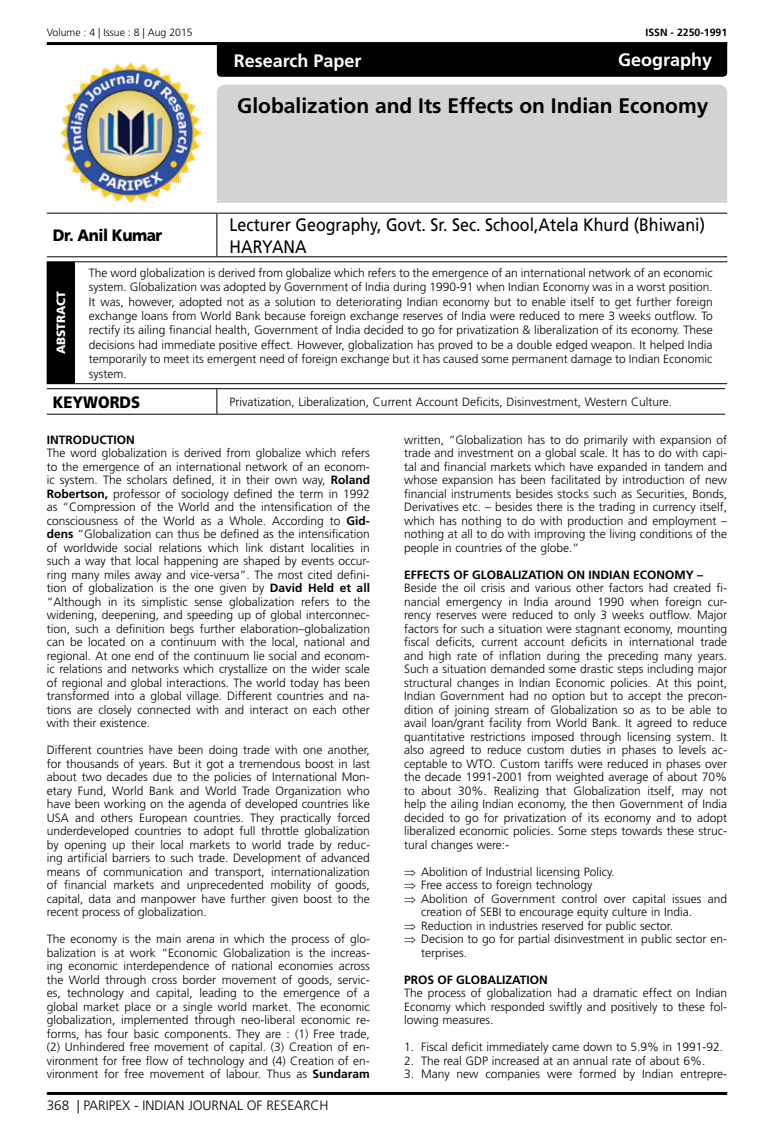
<style>
.page{position:relative;width:774px;height:1136px;background:#fff}
.page>*{position:absolute;margin:0;border:0;box-sizing:border-box;transform-origin:0 0}
.t1{font:700 21px "Frutiger LT Std";color:#000}
.t2{font:18px/21.6px "Frutiger LT Std";color:#000;scale:.89 1}
.t3{font:700 18px "Frutiger LT Std";color:#fff}
.t4{font:900 16.5px "Frutiger LT Std";letter-spacing:-.03em;color:#000;scale:.92 1}
.t5{font:900 16.5px "Frutiger LT Std";color:#000;scale:.9 1}
.t6{font:300 13.5px "Frutiger LT Std";color:#000}
.t7{font:300 12px/13.5px "Frutiger LT Std";color:#000;text-align:justify}
.t8{font:700 12px "Frutiger LT Std";color:#000}
.t9{font:900 12px "Frutiger LT Std";color:#fff}
.t10{font:300 10.5px "Frutiger LT Std";color:#000}
.t11{font:700 10.5px "Frutiger LT Std";color:#000}
.s1{font-weight:700}
</style>
<div class="page">
<hr style="left:47px;top:42px;width:680px;height:3px;background:#000">
<hr style="left:47px;top:1091px;width:680px;height:3px;background:#000">
<div style="left:217px;top:85px;width:510px;height:118px;background:#d1d3d4"></div>
<div style="left:217px;top:45px;width:510px;height:32px;background:#000"></div>
<img style="left:61px;top:63px;width:139px;height:140px">
<hr style="left:47px;top:213px;width:170px;height:1px;background:#000">
<hr style="left:217px;top:213px;width:510px;height:1px;background:#000">
<hr style="left:216px;top:213px;width:1px;height:43px;background:#000">
<hr style="left:47px;top:256px;width:170px;height:1px;background:#000">
<hr style="left:217px;top:256px;width:510px;height:1px;background:#000">
<hr style="left:47px;top:388px;width:170px;height:1px;background:#000">
<hr style="left:217px;top:388px;width:508px;height:1px;background:#000">
<svg style="left:216px;top:389px;width:1px;height:25px"></svg>
<hr style="left:47px;top:414px;width:170px;height:1px;background:#000">
<hr style="left:217px;top:414px;width:508px;height:1px;background:#000">
<div style="left:47px;top:262px;width:27px;height:121px;background:#000"></div>
<svg style="left:47px;top:261px;width:27px;height:1px"></svg>
<hr style="left:74px;top:261px;width:653px;height:1px;background:#000">
<hr style="left:74px;top:262px;width:1px;height:121px;background:#000">
<svg style="left:47px;top:383px;width:27px;height:1px"></svg>
<hr style="left:74px;top:383px;width:653px;height:1px;background:#000">
<p class="t10" style="left:47px;top:27px;width:147px">Volume : 4 | Issue : 8 | Aug 2015</p>
<p class="t11" style="left:645px;top:27px;width:83px">ISSN - 2250-1991</p>
<h2 class="t3" style="left:618px;top:49px;width:96px">Geography</h2>
<h2 class="t3" style="left:234px;top:50px;width:129px">Research Paper</h2>
<h1 class="t1" style="left:237px;top:93px;width:473px">Globalization and Its Effects on Indian Economy</h1>
<h3 class="t4" style="left:53px;top:225px;width:121px">Dr. Anil Kumar</h3>
<h2 class="t2" style="left:230px;top:214px;width:536px">Lecturer Geography, Govt. Sr. Sec. School,Atela Khurd (Bhiwani)<br>HARYANA</h2>
<p class="t9" style="left:54px;top:354px;width:65px;rotate:-90deg">ABSTRACT</p>
<p class="t7" style="left:89px;top:265px;width:625px;line-height:14.4px">The word globalization is derived from globalize which refers to the emergence of an international network of an economic system. Globalization was adopted by Government of India during 1990-91 when Indian Economy was in a worst position.<br>It was, however, adopted not as a solution to deteriorating Indian economy but to enable itself to get further foreign exchange loans from World Bank because foreign exchange reserves of India were reduced to mere 3 weeks outflow. To rectify its ailing financial health, Government of India decided to go for privatization &amp; liberalization of its economy. These decisions had immediate positive effect. However, globalization has proved to be a double edged weapon. It helped India temporarily to meet its emergent need of foreign exchange but it has caused some permanent damage to Indian Economic system.</p>
<h3 class="t5" style="left:53px;top:392px;width:99px">KEYWORDS</h3>
<p class="t7" style="left:230px;top:395px;width:444px">Privatization, Liberalization, Current Account Deficits, Disinvestment, Western Culture.</p>
<p class="t8" style="left:47px;top:432px;width:90px">INTRODUCTION</p>
<p class="t7" style="left:47px;top:446px;width:325px">The word globalization is derived from globalize which refers to the emergence of an international network of an econom&shy;ic system. The scholars defined, it in their own way, <span class="s1">Roland Robertson,</span> professor of sociology defined the term in 1992 as “Compression of the World and the intensification of the consciousness of the World as a Whole. According to <span class="s1">Gid&shy;dens</span> “Globalization can thus be defined as the intensification of worldwide social relations which link distant localities in such a way that local happening are shaped by events occur&shy;ring many miles away and vice-versa”. The most cited defini&shy;tion of globalization is the one given by <span class="s1">David Held et all </span>“Although in its simplistic sense globalization refers to the widening, deepening, and speeding up of global interconnec&shy;tion, such a definition begs further elaboration–globalization can be located on a continuum with the local, national and regional. At one end of the continuum lie social and econom&shy;ic relations and networks which crystallize on the wider scale of regional and global interactions. The world today has been transformed into a global village. Different countries and na&shy;tions are closely connected with and interact on each other with their existence.</p>
<p class="t7" style="left:47px;top:743px;width:325px">Different countries have been doing trade with one another, for thousands of years. But it got a tremendous boost in last about two decades due to the policies of International Mon&shy;etary Fund, World Bank and World Trade Organization who have been working on the agenda of developed countries like USA and others European countries. They practically forced underdeveloped countries to adopt full throttle globalization by opening up their local markets to world trade by reduc&shy;ing artificial barriers to such trade. Development of advanced means of communication and transport, internationalization of financial markets and unprecedented mobility of goods, capital, data and manpower have further given boost to the recent process of globalization.</p>
<p class="t7" style="left:47px;top:932px;width:325px">The economy is the main arena in which the process of glo&shy;balization is at work “Economic Globalization is the increas&shy;ing economic interdependence of national economies across the World through cross border movement of goods, servic&shy;es, technology and capital, leading to the emergence of a global market place or a single world market. The economic globalization, implemented through neo-liberal economic re&shy;forms, has four basic components. They are : (1) Free trade, (2) Unhindered free movement of capital. (3) Creation of en&shy;vironment for free flow of technology and (4) Creation of en&shy;vironment for free movement of labour. Thus as <span class="s1">Sundaram</span></p>
<p class="t6" style="left:47px;top:1097px;width:283px">368 | PARIPEX - INDIAN JOURNAL OF RESEARCH</p>
<p class="t7" style="left:404px;top:433px;width:325px">written, “Globalization has to do primarily with expansion of trade and investment on a global scale. It has to do with capi&shy;tal and financial markets which have expanded in tandem and whose expansion has been facilitated by introduction of new financial instruments besides stocks such as Securities, Bonds, Derivatives etc. – besides there is the trading in currency itself, which has nothing to do with production and employment – nothing at all to do with improving the living conditions of the people in countries of the globe.”</p>
<p class="t8" style="left:404px;top:567px;width:301px">EFFECTS OF GLOBALIZATION ON INDIAN ECONOMY –</p>
<p class="t7" style="left:404px;top:581px;width:325px">Beside the oil crisis and various other factors had created fi&shy;nancial emergency in India around 1990 when foreign cur&shy;rency reserves were reduced to only 3 weeks outflow. Major factors for such a situation were stagnant economy, mounting fiscal deficits, current account deficits in international trade and high rate of inflation during the preceding many years.<br>Such a situation demanded some drastic steps including major structural changes in Indian Economic policies. At this point, Indian Government had no option but to accept the precon&shy;dition of joining stream of Globalization so as to be able to avail loan/grant facility from World Bank. It agreed to reduce quantitative restrictions imposed through licensing system. It also agreed to reduce custom duties in phases to levels ac&shy;ceptable to WTO. Custom tariffs were reduced in phases over the decade 1991-2001 from weighted average of about 70% to about 30%. Realizing that Globalization itself, may not help the ailing Indian economy, the then Government of India decided to go for privatization of its economy and to adopt liberalized economic policies. Some steps towards these struc&shy;tural changes were:-</p>
<p class="t7" style="left:404px;top:865px;width:212px">⇒ Abolition of Industrial licensing Policy.</p>
<p class="t7" style="left:404px;top:878px;width:190px">⇒ Free access to foreign technology</p>
<p class="t7" style="left:404px;top:892px;width:325px">⇒ Abolition of Government control over capital issues and</p>
<p class="t7" style="left:421px;top:905px;width:272px">creation of SEBI to encourage equity culture in India.</p>
<p class="t7" style="left:404px;top:919px;width:271px">⇒ Reduction in industries reserved for public sector.</p>
<p class="t7" style="left:404px;top:932px;width:325px">⇒ Decision to go for partial disinvestment in public sector en-</p>
<p class="t7" style="left:421px;top:946px;width:47px">terprises.</p>
<p class="t8" style="left:404px;top:972px;width:145px">PROS OF GLOBALIZATION</p>
<p class="t7" style="left:404px;top:986px;width:325px">The process of globalization had a dramatic effect on Indian Economy which responded swiftly and positively to these fol&shy;lowing measures.</p>
<p class="t7" style="left:404px;top:1040px;width:321px">1. Fiscal deficit immediately came down to 5.9% in 1991-92.</p>
<p class="t7" style="left:404px;top:1054px;width:303px">2. The real GDP increased at an annual rate of about 6%.</p>
<p class="t7" style="left:404px;top:1067px;width:325px">3. Many new companies were formed by Indian entrepre-</p>
</div>
